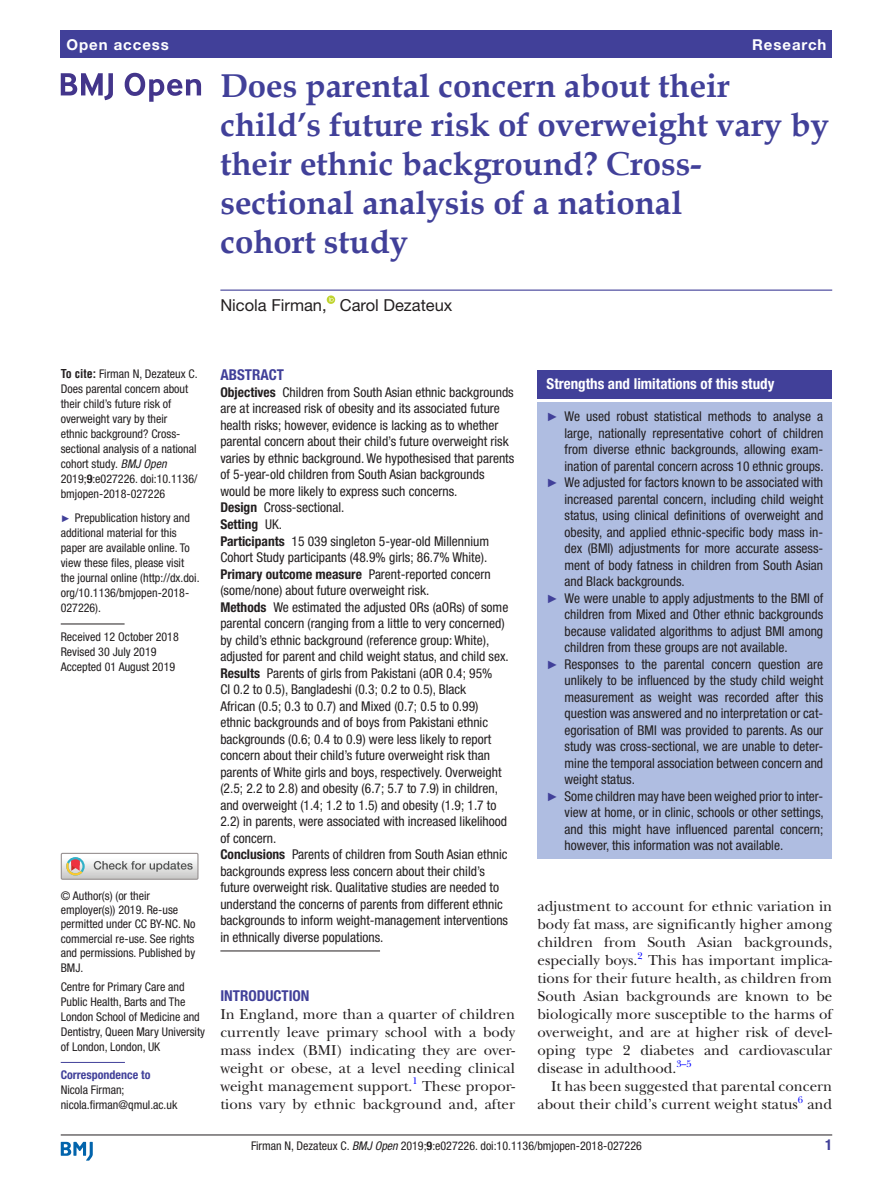
<style>
.page{position:relative;width:893px;height:1191px;background:#fff}
.page>*{position:absolute;margin:0;border:0;box-sizing:border-box;transform-origin:0 0}
.t1{font:700 33px/39px "Book Antiqua";color:#414099}
.t2{font:16.5px "Helvetica Neue LT Std";color:#231f20}
.t3{font:15px/18px "New Baskerville";color:#231f20;text-align:justify}
.t4{font:700 condensed 15px "Helvetica Neue LT Std";color:#fff}
.t5{font:700 condensed 15px "Helvetica Neue LT Std";color:#414099}
.t6{font:700 15px "Helvetica Neue LT Std";letter-spacing:.065em;color:#fff}
.t7{font:condensed 13.5px/16.5px "Helvetica Neue LT Std";color:#231f20}
.t8{font:condensed 12px/15px "Helvetica Neue LT Std";color:#231f20}
.t9{font:700 condensed 12px "Helvetica Neue LT Std";color:#414099}
.t10{font:9.9px "New Baskerville";color:#00f}
.s1{font-family:"Helvetica LT Std";font-weight:700}
.s2{font-style:italic}
.s3{font-weight:700}
.s4{font-family:"Arial";font-stretch:normal;font-size:9.75px;color:#414099}
.s5{font-family:"Arial";font-stretch:normal;font-size:12px;color:#414099}
</style>
<div class="page">
<hr style="left:61px;top:1134px;width:771px;height:1px;background:#231f20">
<svg style="left:61px;top:1141px;width:32px;height:19px"></svg>
<div style="left:61px;top:31px;width:771px;height:27px;background:#414099"></div>
<hr style="left:220px;top:289px;width:612px;height:2px;background:#414099">
<svg style="left:327px;top:295px;width:8px;height:9px"></svg>
<hr style="left:61px;top:623px;width:64px;height:1px;background:#231f20">
<hr style="left:61px;top:1062px;width:64px;height:1px;background:#414099">
<svg style="left:61px;top:73px;width:52px;height:27px"></svg>
<svg style="left:125px;top:73px;width:76px;height:29px"></svg>
<div style="left:61px;top:852px;width:138px;height:27px;border:1px solid #969090"></div>
<svg style="left:61px;top:853px;width:137px;height:26px"></svg>
<div style="left:538px;top:370px;width:294px;height:28px;background:#414099"></div>
<div style="left:538px;top:402px;width:294px;height:457px;background:#afbde1"></div>
<hr style="left:220px;top:950px;width:160px;height:1px;background:#231f20">
<p class="t6" style="left:66px;top:35px;width:104px">Open access</p>
<p class="t6" style="left:752px;top:35px;width:76px">Research</p>
<h1 class="t1" style="left:220px;top:66px;width:610px">Does parental concern about their child’s future risk of overweight vary by their ethnic background? Cross&shy;sectional analysis of a national<br>cohort study</h1>
<p class="t2" style="left:220px;top:296px;width:234px">Nicola Firman, Carol Dezateux</p>
<p class="t8" style="left:61px;top:366px;width:138px"><span class="s1">To cite:</span> Firman N, Dezateux C.<br>Does parental concern about their child’s future risk of overweight vary by their<br>ethnic background? Cross&shy;sectional analysis of a national cohort study. <span class="s2">BMJ Open<br></span>2019;<span class="s3">9</span>:e027226. doi:10.1136/ bmjopen-2018-027226</p>
<p class="t8" style="left:61px;top:510px;width:140px"><span class="s4">►</span> Prepublication history and additional material for this paper are available online. To view these files, please visit the journal online (http://dx.doi. org/10.1136/bmjopen-2018-<br>027226).</p>
<p class="t8" style="left:61px;top:629px;width:120px">Received 12 October 2018<br>Revised 30 July 2019<br>Accepted 01 August 2019</p>
<p class="t8" style="left:61px;top:888px;width:136px;line-height:14.4px">© Author(s) (or their employer(s)) 2019. Re-use permitted under CC BY-NC. No commercial re-use. See rights and permissions. Published by<br>BMJ.</p>
<p class="t8" style="left:61px;top:979px;width:146px">Centre for Primary Care and<br>Public Health, Barts and The<br>London School of Medicine and<br>Dentistry, Queen Mary University of London, London, UK</p>
<p class="t9" style="left:61px;top:1067px;width:91px">Correspondence to</p>
<p class="t8" style="left:61px;top:1082px;width:118px">Nicola Firman; nicola.firman@qmul.ac.uk</p>
<p class="t5" style="left:220px;top:366px;width:65px">Abstract</p>
<p class="t7" style="left:220px;top:384px;width:295px"><span class="s3">Objectives</span> Children from South Asian ethnic backgrounds are at increased risk of obesity and its associated future health risks; however, evidence is lacking as to whether parental concern about their child’s future overweight risk varies by ethnic background. We hypothesised that parents of 5-year-old children from South Asian backgrounds would be more likely to express such concerns.<br><span class="s3">Design</span> Cross-sectional.<br><span class="s3">Setting</span> UK.<br><span class="s3">Participants</span> 15 039 singleton 5-year-old Millennium Cohort Study participants (48.9% girls; 86.7% White).<br><span class="s3">Primary outcome measure</span> Parent-reported concern (some/none) about future overweight risk.<br><span class="s3">Methods</span> We estimated the adjusted ORs (aORs) of some parental concern (ranging from a little to very concerned) by child’s ethnic background (reference group: White), adjusted for parent and child weight status, and child sex.<br><span class="s3">Results</span> Parents of girls from Pakistani (aOR 0.4; 95%<br>CI 0.2 to 0.5), Bangladeshi (0.3; 0.2 to 0.5), Black<br>African (0.5; 0.3 to 0.7) and Mixed (0.7; 0.5 to 0.99)<br>ethnic backgrounds and of boys from Pakistani ethnic backgrounds (0.6; 0.4 to 0.9) were less likely to report concern about their child’s future overweight risk than parents of White girls and boys, respectively. Overweight (2.5; 2.2 to 2.8) and obesity (6.7; 5.7 to 7.9) in children, and overweight (1.4; 1.2 to 1.5) and obesity (1.9; 1.7 to 2.2) in parents, were associated with increased likelihood of concern.<br><span class="s3">Conclusions</span> Parents of children from South Asian ethnic backgrounds express less concern about their child’s future overweight risk. Qualitative studies are needed to understand the concerns of parents from different ethnic backgrounds to inform weight-management interventions in ethnically diverse populations.</p>
<p class="t5" style="left:220px;top:986px;width:91px">Introduction</p>
<p class="t3" style="left:220px;top:1005px;width:296px">In England, more than a quarter of children currently leave primary school with a body mass index (BMI) indicating they are over&shy;weight or obese, at a level needing clinical weight management support.</p>
<p class="t10" style="left:412px;top:1075px;width:7px">1</p>
<p class="t3" style="left:220px;top:1077px;width:296px;text-align:right">These propor-<br>tions vary by ethnic background and, after</p>
<p class="t4" style="left:547px;top:375px;width:229px">Strengths and limitations of this study</p>
<p class="t7" style="left:547px;top:408px;width:278px"><span class="s5">►</span> We used robust statistical methods to analyse a</p>
<p class="t7" style="left:565px;top:424px;width:260px">large, nationally representative cohort of children</p>
<p class="t7" style="left:565px;top:441px;width:260px">from diverse ethnic backgrounds, allowing exam-</p>
<p class="t7" style="left:565px;top:457px;width:261px">ination of parental concern across 10 ethnic groups.</p>
<p class="t7" style="left:547px;top:474px;width:278px"><span class="s5">►</span> We adjusted for factors known to be associated with</p>
<p class="t7" style="left:565px;top:490px;width:260px">increased parental concern, including child weight</p>
<p class="t7" style="left:565px;top:507px;width:260px">status, using clinical definitions of overweight and</p>
<p class="t7" style="left:565px;top:523px;width:260px">obesity, and applied ethnic-specific body mass in-</p>
<p class="t7" style="left:565px;top:540px;width:260px">dex (BMI) adjustments for more accurate assess-</p>
<p class="t7" style="left:565px;top:556px;width:260px">ment of body fatness in children from South Asian</p>
<p class="t7" style="left:565px;top:573px;width:122px">and Black backgrounds.</p>
<p class="t7" style="left:547px;top:589px;width:278px"><span class="s5">►</span> We were unable to apply adjustments to the BMI of</p>
<p class="t7" style="left:565px;top:606px;width:260px">children from Mixed and Other ethnic backgrounds</p>
<p class="t7" style="left:565px;top:622px;width:260px">because validated algorithms to adjust BMI among</p>
<p class="t7" style="left:565px;top:639px;width:225px">children from these groups are not available.</p>
<p class="t7" style="left:547px;top:655px;width:278px"><span class="s5">►</span> Responses to the parental concern question are</p>
<p class="t7" style="left:565px;top:672px;width:260px">unlikely to be influenced by the study child weight</p>
<p class="t7" style="left:565px;top:688px;width:260px">measurement as weight was recorded after this</p>
<p class="t7" style="left:565px;top:705px;width:260px">question was answered and no interpretation or cat-</p>
<p class="t7" style="left:565px;top:721px;width:260px">egorisation of BMI was provided to parents. As our</p>
<p class="t7" style="left:565px;top:738px;width:260px">study was cross-sectional, we are unable to deter-</p>
<p class="t7" style="left:565px;top:754px;width:260px">mine the temporal association between concern and</p>
<p class="t7" style="left:565px;top:771px;width:72px">weight status.</p>
<p class="t7" style="left:547px;top:787px;width:278px"><span class="s5">►</span> Some children may have been weighed prior to inter-</p>
<p class="t7" style="left:565px;top:804px;width:261px">view at home, or in clinic, schools or other settings,</p>
<p class="t7" style="left:565px;top:820px;width:260px">and this might have influenced parental concern;</p>
<p class="t7" style="left:565px;top:837px;width:220px">however, this information was not available.</p>
<p class="t3" style="left:538px;top:897px;width:296px">adjustment to account for ethnic variation in body fat mass, are significantly higher among children from South Asian backgrounds, especially boys.<sup>2</sup> This has important implica&shy;tions for their future health, as children from South Asian backgrounds are known to be biologically more susceptible to the harms of overweight, and are at higher risk of devel&shy;oping type 2 diabetes and cardiovascular disease in adulthood.<sup>3–5</sup></p>
<p class="t3" style="left:538px;top:1077px;width:296px;text-indent:14px">It has been suggested that parental concern about their child’s current weight status</p>
<p class="t10" style="left:798px;top:1093px;width:7px">6</p>
<p class="t3" style="left:807px;top:1095px;width:26px">and</p>
<p class="t8" style="left:251px;top:1137px;width:392px">Firman N, Dezateux C. <span class="s2">BMJ Open</span> 2019;<span class="s3">9</span>:e027226. doi:10.1136/bmjopen-2018-027226</p>
<p class="t5" style="left:825px;top:1135px;width:9px">1</p>
</div>
